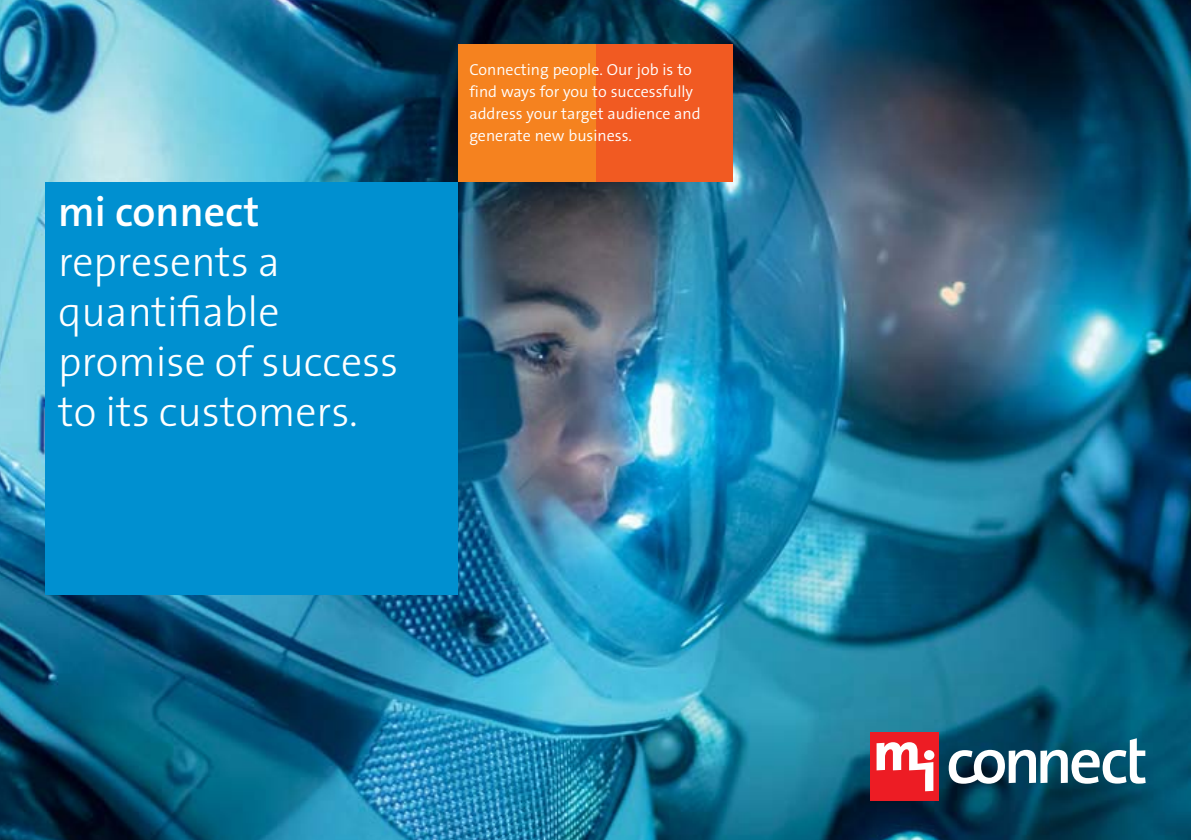
<style>
.page{position:relative;width:1191px;height:840px;background:#fff}
.page>*{position:absolute;margin:0;border:0;box-sizing:border-box;transform-origin:0 0}
.t1{font:300 42px/50px "The Sans Os F";color:#fff}
.t2{font:600 42px "The Sans Os F";color:#fff}
.t3{font:300 16px/22px "The Sans Os F";color:#fff}
</style>
<div class="page">
<img style="left:0;top:0;width:1191px;height:839px">
<div style="left:595px;top:44px;width:138px;height:137px;background:#f15a22"></div>
<div style="left:458px;top:44px;width:137px;height:137px;background:#f5821f"></div>
<div style="left:45px;top:181px;width:413px;height:413px;background:#0090d0"></div>
<svg style="left:948px;top:737px;width:197px;height:46px"></svg>
<div style="left:870px;top:731px;width:69px;height:69px;background:#ed1c24"></div>
<svg style="left:876px;top:742px;width:58px;height:48px"></svg>
<h1 class="t2" style="left:58px;top:190px;width:203px">mi connect</h1>
<h1 class="t1" style="left:58px;top:238px;width:342px">represents a quantifiable promise of success to its customers.</h1>
<p class="t3" style="left:469px;top:59px;width:233px">Connecting people. Our job is to find ways for you to successfully address your target audience and generate new business.</p>
</div>
